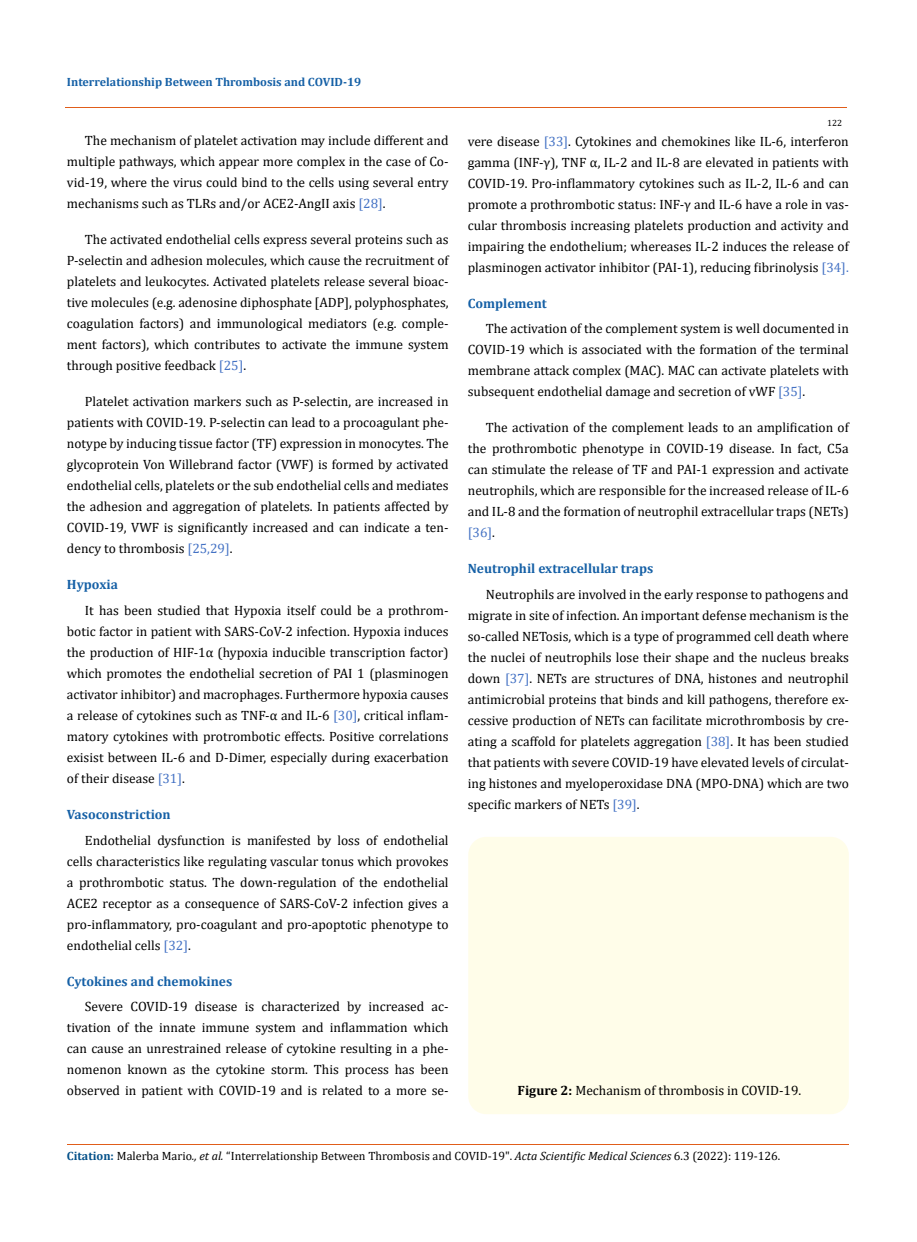
<style>
.page{position:relative;width:917px;height:1242px;background:#fff}
.page>*{position:absolute;margin:0;border:0;box-sizing:border-box;transform-origin:0 0}
.t1{font:13.5px/21px "Cambria";color:#000;text-align:justify}
.t2{font:700 13.5px "Cambria";color:#1560a6}
.t3{font:12px "Cambria";color:#000}
.t4{font:700 12px "Cambria";color:#1560a6}
.t5{font:9px "Cambria";color:#000}
.s1{color:#4472c4}
.s2{font-weight:700}
.s3{font-weight:700;color:#035089}
.s4{font-style:italic}
</style>
<div class="page">
<div style="left:468px;top:837px;width:380px;height:277px;background:#fffde9;border-radius:18px"></div>
<hr style="left:65px;top:108px;width:782px;height:1px;background:#e05d1a">
<hr style="left:67px;top:1144px;width:781px;height:1px;background:#e05d1a">
<p class="t4" style="left:67px;top:73px;width:296px">Interrelationship Between Thrombosis and COVID-19</p>
<p class="t1" style="left:67px;top:130px;width:383px;text-indent:18px">The mechanism of platelet activation may include different and multiple pathways, which appear more complex in the case of Co&shy;vid-19, where the virus could bind to the cells using several entry mechanisms such as TLRs and/or ACE2-AngII axis <span class="s1">[28]</span>.</p>
<p class="t1" style="left:67px;top:229px;width:383px;text-indent:18px">The activated endothelial cells express several proteins such as P‑selectin and adhesion molecules, which cause the recruitment of platelets and leukocytes. Activated platelets release several bioac&shy;tive molecules (e.g. adenosine diphosphate [ADP], polyphosphates, coagulation factors) and immunological mediators (e.g. comple&shy;ment factors), which contributes to activate the immune system through positive feedback <span class="s1">[25]</span>.</p>
<p class="t1" style="left:67px;top:391px;width:383px;text-indent:18px">Platelet activation markers such as P‑selectin, are increased in patients with COVID-19. P‑selectin can lead to a procoagulant phe&shy;notype by inducing tissue factor (TF) expression in monocytes. The glycoprotein Von Willebrand factor (VWF) is formed by activated endothelial cells, platelets or the sub endothelial cells and mediates the adhesion and aggregation of platelets. In patients affected by COVID-19, VWF is significantly increased and can indicate a ten&shy;dency to thrombosis <span class="s1">[25,29]</span>.</p>
<p class="t2" style="left:67px;top:575px;width:52px">Hypoxia</p>
<p class="t1" style="left:67px;top:600px;width:383px;text-indent:18px">It has been studied that Hypoxia itself could be a prothrom&shy;botic factor in patient with SARS-CoV-2 infection. Hypoxia induces the production of HIF-1α (hypoxia inducible transcription factor) which promotes the endothelial secretion of PAI 1 (plasminogen activator inhibitor) and macrophages. Furthermore hypoxia causes a release of cytokines such as TNF-α and IL-6 <span class="s1">[30]</span>, critical inflam&shy;matory cytokines with protrombotic effects. Positive correlations exisist between IL-6 and D-Dimer, especially during exacerbation of their disease <span class="s1">[31]</span>.</p>
<p class="t2" style="left:67px;top:805px;width:105px">Vasoconstriction</p>
<p class="t1" style="left:67px;top:829px;width:383px;text-indent:18px">Endothelial dysfunction is manifested by loss of endothelial cells characteristics like regulating vascular tonus which provokes a prothrombotic status. The down-regulation of the endothelial ACE2 receptor as a consequence of SARS-CoV-2 infection gives a pro-inflammatory, pro-coagulant and pro-apoptotic phenotype to endothelial cells <span class="s1">[32]</span>.</p>
<p class="t2" style="left:67px;top:971px;width:167px">Cytokines and chemokines</p>
<p class="t1" style="left:67px;top:996px;width:383px;text-indent:18px">Severe COVID-19 disease is characterized by increased ac&shy;tivation of the innate immune system and inflammation which can cause an unrestrained release of cytokine resulting in a phe&shy;nomenon known as the cytokine storm. This process has been observed in patient with COVID-19 and is related to a more se-</p>
<p class="t5" style="left:827px;top:118px;width:16px">122</p>
<p class="t1" style="left:468px;top:130px;width:382px">vere disease <span class="s1">[33]</span>. Cytokines and chemokines like IL-6, interferon gamma (INF-γ), TNF α, IL-2 and IL-8 are elevated in patients with COVID-19. Pro-inflammatory cytokines such as IL-2, IL-6 and can promote a prothrombotic status: INF-γ and IL-6 have a role in vas&shy;cular thrombosis increasing platelets production and activity and impairing the endothelium; whereases IL-2 induces the release of plasminogen activator inhibitor (PAI-1), reducing fibrinolysis <span class="s1">[34].</span></p>
<p class="t2" style="left:468px;top:293px;width:80px">Complement</p>
<p class="t1" style="left:468px;top:318px;width:382px;text-indent:18px">The activation of the complement system is well documented in COVID-19 which is associated with the formation of the terminal membrane attack complex (MAC). MAC can activate platelets with subsequent endothelial damage and secretion of vWF <span class="s1">[35]</span>.</p>
<p class="t1" style="left:468px;top:417px;width:382px;text-indent:18px">The activation of the complement leads to an amplification of the prothrombotic phenotype in COVID-19 disease. In fact, C5a can stimulate the release of TF and PAI-1 expression and activate neutrophils, which are responsible for the increased release of IL-6 and IL-8 and the formation of neutrophil extracellular traps (NETs) <span class="s1">[36]</span>.</p>
<p class="t2" style="left:468px;top:559px;width:187px">Neutrophil extracellular traps</p>
<p class="t1" style="left:468px;top:584px;width:382px;text-indent:18px">Neutrophils are involved in the early response to pathogens and migrate in site of infection. An important defense mechanism is the so-called NETosis, which is a type of programmed cell death where the nuclei of neutrophils lose their shape and the nucleus breaks down <span class="s1">[37]</span>. NETs are structures of DNA, histones and neutrophil antimicrobial proteins that binds and kill pathogens, therefore ex&shy;cessive production of NETs can facilitate microthrombosis by cre&shy;ating a scaffold for platelets aggregation <span class="s1">[38]</span>. It has been studied that patients with severe COVID-19 have elevated levels of circulat&shy;ing histones and myeloperoxidase DNA (MPO-DNA) which are two specific markers of NETs <span class="s1">[39]</span>.</p>
<p class="t1" style="left:517px;top:1080px;width:285px"><span class="s2">Figure 2:</span> Mechanism of thrombosis in COVID-19.</p>
<p class="t3" style="left:67px;top:1149px;width:714px"><span class="s3">Citation:</span> Malerba Mario<span class="s4">., et al.</span> “Interrelationship Between Thrombosis and COVID-19". <span class="s4">Acta Scientific Medical Sciences</span> 6.3 (2022): 119-126.</p>
</div>
